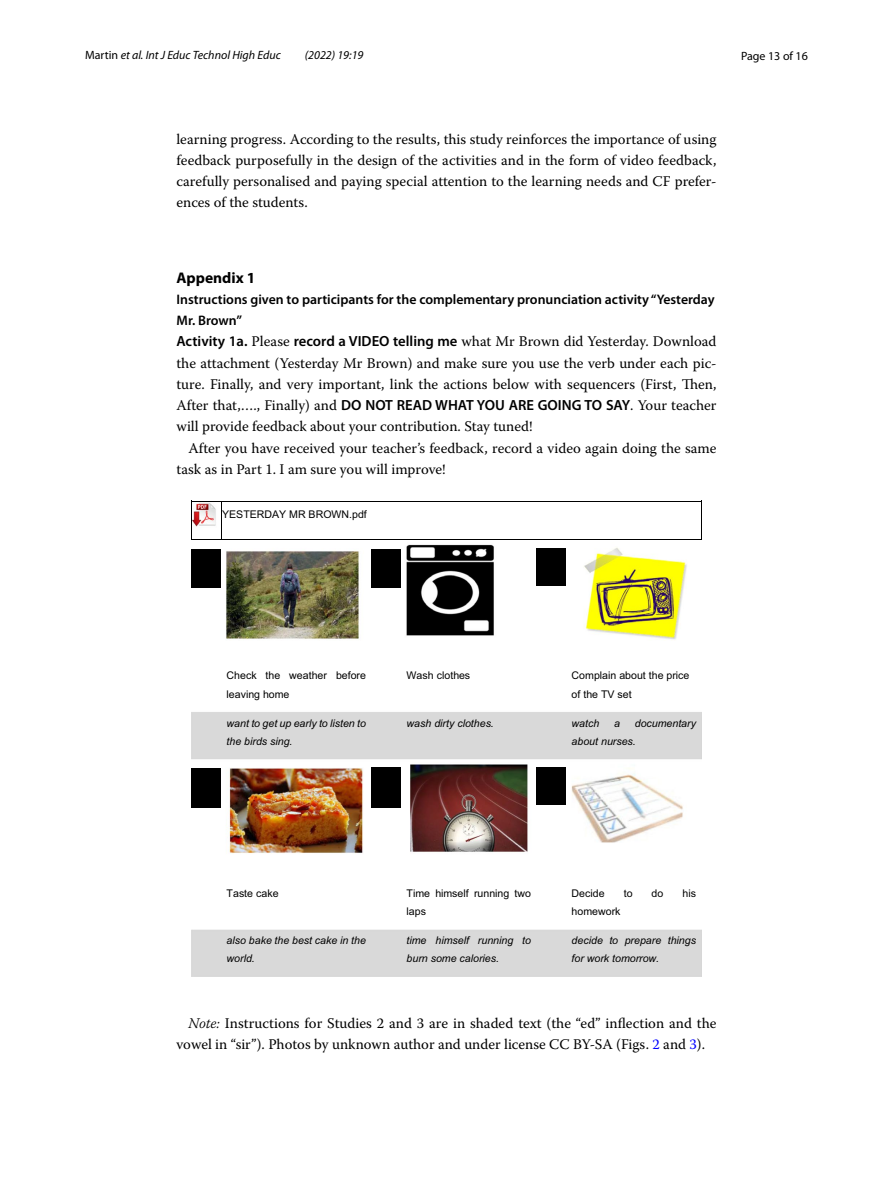
<style>
.page{position:relative;width:893px;height:1187px;background:#fff}
.page>*{position:absolute;margin:0;border:0;box-sizing:border-box;transform-origin:0 0}
.t1{font:700 15.45px "Myriad Pro";color:#000}
.t2{font:14.7px/21.3px "Warnock Pro";color:#000;text-align:justify}
.t3{font:600 13.8px/21.1px "Myriad Pro";color:#000}
.t4{font:italic 12px "Myriad Pro";color:#000}
.t5{font:12px "Myriad Pro";color:#000}
.t6{font:italic 10.65px/18.3px "Arial";color:#000}
.t7{font:10.65px/18.3px "Arial";color:#000}
.s1{font-style:normal}
.s2{font-family:"Myriad Pro";font-weight:600}
.s3{font-weight:300;font-style:italic}
.s4{color:#00f}
</style>
<div class="page">
<img style="left:191px;top:502px;width:510px;height:473px">
<svg style="left:191px;top:501px;width:31px;height:1px"></svg>
<hr style="left:222px;top:501px;width:479px;height:1px;background:#000">
<hr style="left:191px;top:502px;width:1px;height:37px;background:#000">
<hr style="left:221px;top:502px;width:1px;height:37px;background:#000">
<svg style="left:191px;top:539px;width:31px;height:1px"></svg>
<hr style="left:222px;top:539px;width:479px;height:1px;background:#000">
<hr style="left:701px;top:502px;width:1px;height:37px;background:#000">
<div style="left:191px;top:548px;width:30px;height:39px;background:#000"></div>
<div style="left:371px;top:548px;width:30px;height:39px;background:#000"></div>
<div style="left:536px;top:548px;width:30px;height:38px;background:#000"></div>
<div style="left:191px;top:767px;width:30px;height:40px;background:#000"></div>
<div style="left:371px;top:767px;width:30px;height:41px;background:#000"></div>
<div style="left:536px;top:767px;width:30px;height:38px;background:#000"></div>
<p class="t4" style="left:85px;top:48px;width:197px"><span class="s1">Martin</span> et al. Int J Educ Technol High Educ</p>
<p class="t4" style="left:305px;top:48px;width:60px">(2022) 19:19</p>
<p class="t5" style="left:741px;top:48px;width:68px">Page 13 of 16</p>
<p class="t2" style="left:176px;top:128px;width:542px">learning progress. According to the results, this study reinforces the importance of using feedback purposefully in the design of the activities and in the form of video feedback, carefully personalised and paying special attention to the learning needs and CF prefer&shy;ences of the students.</p>
<p class="t1" style="left:176px;top:267px;width:80px">Appendix 1</p>
<p class="t3" style="left:176px;top:288px;width:540px">Instructions given to participants for the complementary pronunciation activity “Yesterday<br>Mr. Brown”</p>
<p class="t2" style="left:176px;top:330px;width:542px"><span class="s2">Activity 1a.</span> Please <span class="s2">record a VIDEO telling me</span> what Mr Brown did Yesterday. Download the attachment (Yesterday Mr Brown) and make sure you use the verb under each pic&shy;ture. Finally, and very important, link the actions below with sequencers (First, Then, After that,…., Finally) and <span class="s2">DO NOT READ WHAT YOU ARE GOING TO SAY</span>. Your teacher will provide feedback about your contribution. Stay tuned!</p>
<p class="t2" style="left:176px;top:437px;width:542px;text-indent:12px">After you have received your teacher’s feedback, record a video again doing the same task as in Part 1. I am sure you will improve!</p>
<p class="t7" style="left:222px;top:505px;width:146px">YESTERDAY MR BROWN.pdf</p>
<p class="t7" style="left:227px;top:666px;width:141px">Check the weather before leaving home</p>
<p class="t7" style="left:407px;top:666px;width:65px">Wash clothes</p>
<p class="t7" style="left:572px;top:666px;width:119px">Complain about the price of the TV set</p>
<p class="t6" style="left:227px;top:713px;width:141px">want to get up early to listen to the birds sing.</p>
<p class="t6" style="left:407px;top:713px;width:89px">wash dirty clothes.</p>
<p class="t6" style="left:572px;top:713px;width:29px">watch</p>
<p class="t6" style="left:614px;top:713px;width:7px">a</p>
<p class="t6" style="left:572px;top:713px;width:126px;text-indent:63px">documentary about nurses.</p>
<p class="t7" style="left:227px;top:883px;width:53px">Taste cake</p>
<p class="t7" style="left:407px;top:884px;width:126px">Time himself running two laps</p>
<p class="t7" style="left:572px;top:883px;width:35px">Decide</p>
<p class="t7" style="left:624px;top:883px;width:10px">to</p>
<p class="t7" style="left:652px;top:883px;width:13px">do</p>
<p class="t7" style="left:682px;top:883px;width:15px">his</p>
<p class="t7" style="left:572px;top:902px;width:50px">homework</p>
<p class="t6" style="left:227px;top:931px;width:141px">also bake the best cake in the world.</p>
<p class="t6" style="left:407px;top:931px;width:126px">time himself running to burn some calories.</p>
<p class="t6" style="left:572px;top:931px;width:126px">decide to prepare things for work tomorrow.</p>
<p class="t2" style="left:176px;top:1011px;width:542px;text-indent:12px"><span class="s3">Note:</span> Instructions for Studies 2 and 3 are in shaded text (the “ed” inflection and the vowel in “sir”). Photos by unknown author and under license CC BY-SA (Figs. <span class="s4">2</span> and <span class="s4">3</span>).</p>
</div>
